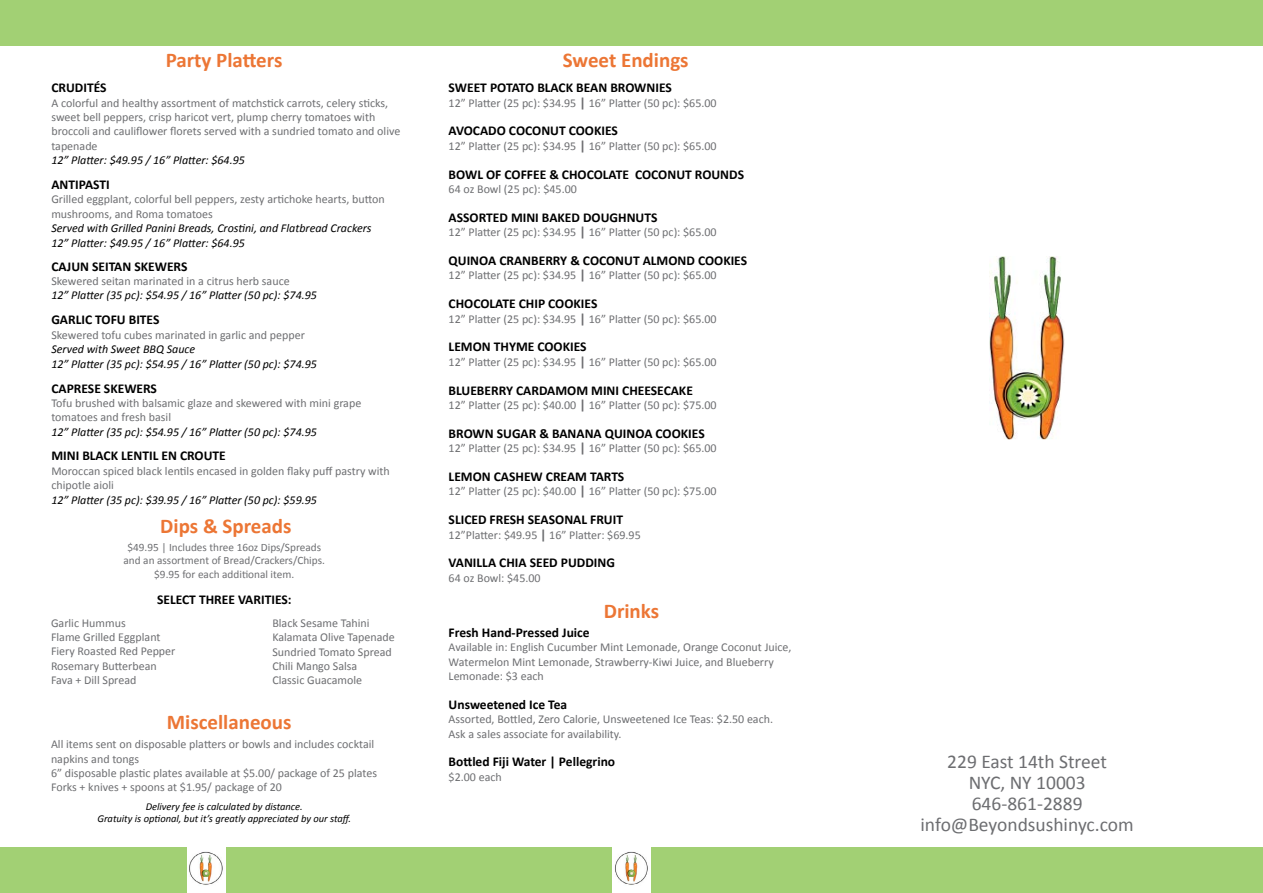
<style>
.page{position:relative;width:1263px;height:893px;background:#fff}
.page>*{position:absolute;margin:0;border:0;box-sizing:border-box;transform-origin:0 0}
.t1{font:700 21px "Calibri";color:#ec7635}
.t2{font:19.5px/21px "Calibri";color:#6d6e71;text-align:center}
.t3{font:700 13.5px "Calibri";color:#000}
.t4{font:12px/14.4px "Calibri";color:#6d6e71}
.t5{font:italic 12px/14.4px "Calibri";color:#000}
.t6{font:11.25px/13.5px "Calibri";color:#6d6e71;text-align:center}
.t7{font:italic 10.5px/12.6px "Calibri";color:#000;text-align:center}
.s1{font-weight:700;font-size:13.5px}
</style>
<div class="page">
<div style="left:0;top:0;width:1263px;height:45px;background:#a2d074"></div>
<div style="left:0;top:847px;width:1263px;height:46px;background:#a2d074"></div>
<img style="left:187px;top:847px;width:38px;height:46px">
<img style="left:990px;top:257px;width:74px;height:183px">
<img style="left:612px;top:847px;width:38px;height:46px">
<h1 class="t1" style="left:166px;top:46px;width:118px">Party Platters</h1>
<p class="t3" style="left:51px;top:79px;width:57px">CRUDITÉS</p>
<p class="t4" style="left:51px;top:95px;width:351px">A colorful and healthy assortment of matchstick carrots, celery sticks, sweet bell peppers, crisp haricot vert, plump cherry tomatoes with broccoli and cauliflower florets served with a sundried tomato and olive tapenade</p>
<p class="t5" style="left:51px;top:152px;width:195px">12” Platter: $49.95 / 16” Platter: $64.95</p>
<p class="t3" style="left:51px;top:176px;width:60px">ANTIPASTI</p>
<p class="t4" style="left:51px;top:192px;width:335px">Grilled eggplant, colorful bell peppers, zesty artichoke hearts, button mushrooms, and Roma tomatoes</p>
<p class="t5" style="left:51px;top:220px;width:322px">Served with Grilled Panini Breads, Crostini, and Flatbread Crackers<br>12” Platter: $49.95 / 16” Platter: $64.95</p>
<p class="t3" style="left:51px;top:258px;width:138px">CAJUN SEITAN SKEWERS</p>
<p class="t4" style="left:51px;top:274px;width:240px">Skewered seitan marinated in a citrus herb sauce</p>
<p class="t5" style="left:51px;top:288px;width:267px">12” Platter (35 pc): $54.95 / 16” Platter (50 pc): $74.95</p>
<p class="t3" style="left:51px;top:311px;width:110px">GARLIC TOFU BITES</p>
<p class="t4" style="left:51px;top:328px;width:255px">Skewered tofu cubes marinated in garlic and pepper</p>
<p class="t5" style="left:51px;top:342px;width:267px">Served with Sweet BBQ Sauce<br>12” Platter (35 pc): $54.95 / 16” Platter (50 pc): $74.95</p>
<p class="t3" style="left:51px;top:379px;width:107px">CAPRESE SKEWERS</p>
<p class="t4" style="left:51px;top:396px;width:311px">Tofu brushed with balsamic glaze and skewered with mini grape tomatoes and fresh basil</p>
<p class="t5" style="left:51px;top:424px;width:267px">12” Platter (35 pc): $54.95 / 16” Platter (50 pc): $74.95</p>
<p class="t3" style="left:51px;top:447px;width:176px">MINI BLACK LENTIL EN CROUTE</p>
<p class="t4" style="left:51px;top:464px;width:340px">Moroccan spiced black lentils encased in golden flaky puff pastry with chipotle aioli</p>
<p class="t5" style="left:51px;top:492px;width:267px">12” Platter (35 pc): $39.95 / 16” Platter (50 pc): $59.95</p>
<h1 class="t1" style="left:160px;top:513px;width:133px">Dips &amp; Spreads</h1>
<p class="t6" style="left:124px;top:540px;width:203px">$49.95 | Includes three 16oz Dips/Spreads and an assortment of Bread/Crackers/Chips. $9.95 for each additional item.</p>
<p class="t3" style="left:157px;top:591px;width:136px">SELECT THREE VARITIES:</p>
<p class="t4" style="left:51px;top:615px;width:126px">Garlic Hummus<br>Flame Grilled Eggplant<br>Fiery Roasted Red Pepper<br>Rosemary Butterbean<br>Fava + Dill Spread</p>
<p class="t4" style="left:272px;top:616px;width:124px">Black Sesame Tahini<br>Kalamata Olive Tapenade<br>Sundried Tomato Spread<br>Chili Mango Salsa<br>Classic Guacamole</p>
<h1 class="t1" style="left:167px;top:708px;width:126px">Miscellaneous</h1>
<p class="t4" style="left:51px;top:737px;width:327px">All items sent on disposable platters or bowls and includes cocktail napkins and tongs<br>6” disposable plastic plates available at $5.00/ package of 25 plates Forks + knives + spoons at $1.95/ package of 20</p>
<p class="t7" style="left:97px;top:799px;width:255px">Delivery fee is calculated by distance.<br>Gratuity is optional, but it’s greatly appreciated by our staff.</p>
<h1 class="t1" style="left:563px;top:46px;width:127px">Sweet Endings</h1>
<p class="t3" style="left:449px;top:79px;width:225px">SWEET POTATO BLACK BEAN BROWNIES</p>
<p class="t4" style="left:449px;top:95px;width:270px">12” Platter (25 pc): $34.95 <span class="s1">|</span> 16” Platter (50 pc): $65.00</p>
<p class="t3" style="left:449px;top:122px;width:171px">AVOCADO COCONUT COOKIES</p>
<p class="t4" style="left:449px;top:139px;width:270px">12” Platter (25 pc): $34.95 <span class="s1">|</span> 16” Platter (50 pc): $65.00</p>
<p class="t3" style="left:449px;top:165px;width:297px">BOWL OF COFFEE &amp; CHOCOLATE COCONUT ROUNDS</p>
<p class="t4" style="left:449px;top:182px;width:130px">64 oz Bowl (25 pc): $45.00</p>
<p class="t3" style="left:449px;top:209px;width:210px">ASSORTED MINI BAKED DOUGHNUTS</p>
<p class="t4" style="left:449px;top:225px;width:270px">12” Platter (25 pc): $34.95 <span class="s1">|</span> 16” Platter (50 pc): $65.00</p>
<p class="t3" style="left:449px;top:252px;width:300px">QUINOA CRANBERRY &amp; COCONUT ALMOND COOKIES</p>
<p class="t4" style="left:449px;top:268px;width:270px">12” Platter (25 pc): $34.95 <span class="s1">|</span> 16” Platter (50 pc): $65.00</p>
<p class="t3" style="left:449px;top:295px;width:150px">CHOCOLATE CHIP COOKIES</p>
<p class="t4" style="left:449px;top:311px;width:270px">12” Platter (25 pc): $34.95 <span class="s1">|</span> 16” Platter (50 pc): $65.00</p>
<p class="t3" style="left:449px;top:338px;width:139px">LEMON THYME COOKIES</p>
<p class="t4" style="left:449px;top:355px;width:270px">12” Platter (25 pc): $34.95 <span class="s1">|</span> 16” Platter (50 pc): $65.00</p>
<p class="t3" style="left:449px;top:381px;width:246px">BLUEBERRY CARDAMOM MINI CHEESECAKE</p>
<p class="t4" style="left:449px;top:398px;width:270px">12” Platter (25 pc): $40.00 <span class="s1">|</span> 16” Platter (50 pc): $75.00</p>
<p class="t3" style="left:449px;top:425px;width:258px">BROWN SUGAR &amp; BANANA QUINOA COOKIES</p>
<p class="t4" style="left:449px;top:441px;width:270px">12” Platter (25 pc): $34.95 <span class="s1">|</span> 16” Platter (50 pc): $65.00</p>
<p class="t3" style="left:449px;top:468px;width:177px">LEMON CASHEW CREAM TARTS</p>
<p class="t4" style="left:449px;top:484px;width:270px">12” Platter (25 pc): $40.00 <span class="s1">|</span> 16” Platter (50 pc): $75.00</p>
<p class="t3" style="left:449px;top:511px;width:176px">SLICED FRESH SEASONAL FRUIT</p>
<p class="t4" style="left:449px;top:527px;width:194px">12”Platter: $49.95 <span class="s1">|</span> 16” Platter: $69.95</p>
<p class="t3" style="left:449px;top:554px;width:168px">VANILLA CHIA SEED PUDDING</p>
<p class="t4" style="left:449px;top:571px;width:94px">64 oz Bowl: $45.00</p>
<h1 class="t1" style="left:604px;top:597px;width:57px">Drinks</h1>
<p class="t3" style="left:449px;top:624px;width:143px">Fresh Hand-Pressed Juice</p>
<p class="t4" style="left:449px;top:640px;width:344px">Available in: English Cucumber Mint Lemonade, Orange Coconut Juice,<br>Watermelon Mint Lemonade, Strawberry-Kiwi Juice, and Blueberry<br>Lemonade: $3 each</p>
<p class="t3" style="left:449px;top:696px;width:120px">Unsweetened Ice Tea</p>
<p class="t4" style="left:449px;top:712px;width:326px">Assorted, Bottled, Zero Calorie, Unsweetened Ice Teas: $2.50 each.<br>Ask a sales associate for availability.</p>
<p class="t3" style="left:449px;top:753px;width:168px">Bottled Fiji Water | Pellegrino</p>
<p class="t4" style="left:449px;top:770px;width:55px">$2.00 each</p>
<h2 class="t2" style="left:920px;top:751px;width:215px">229 East 14th Street<br>NYC, NY 10003<br>646-861-2889 info@Beyondsushinyc.com</h2>
</div>
